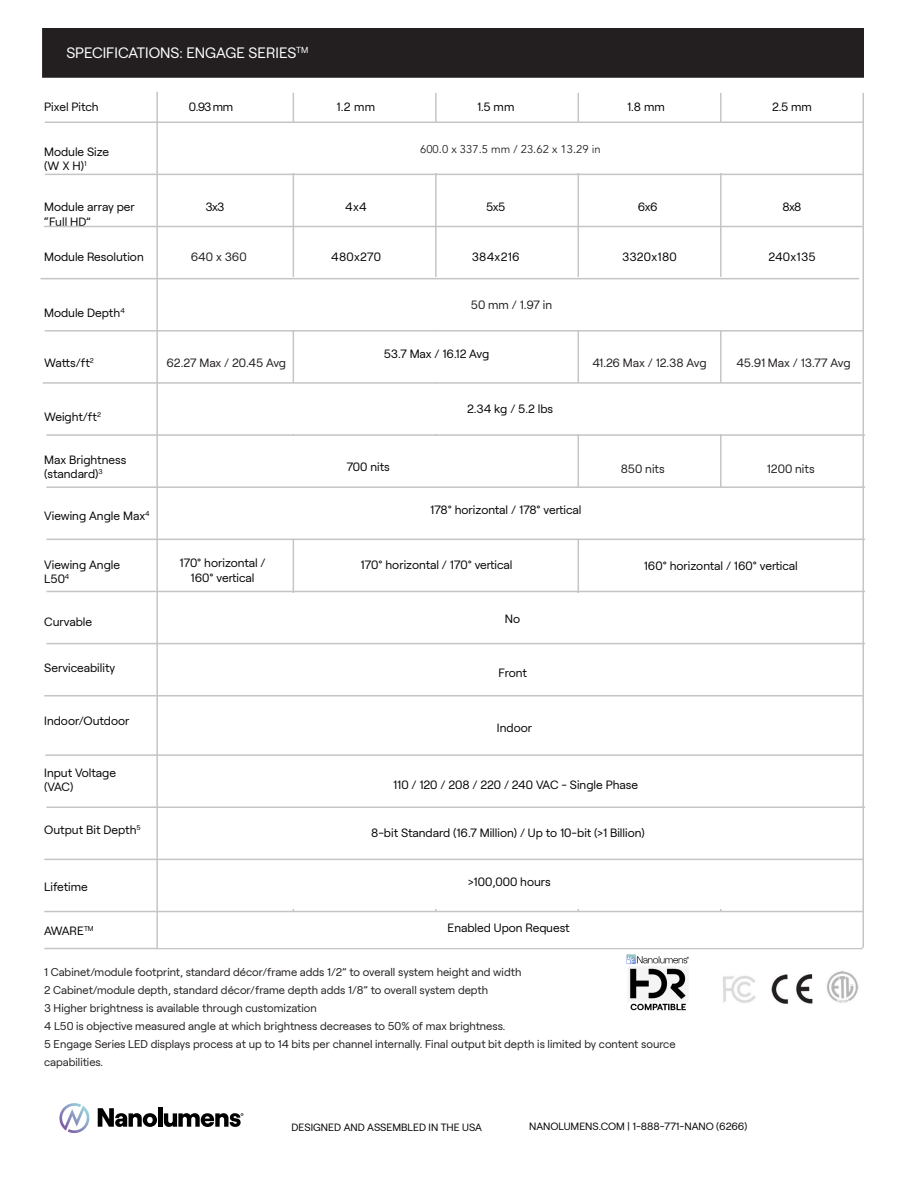
<style>
.page{position:relative;width:918px;height:1188px;background:#fff}
.page>*{position:absolute;margin:0;border:0;box-sizing:border-box;transform-origin:0 0}
.t1{font:15px "Roobert";color:#fff}
.t2{font:12px/14.4px "Roobert";color:#040503}
.body-text{font:12px "Roobert";color:#231f20}
.t3{font:12px "Roobert";letter-spacing:.025em;color:#040503}
.t4{font:11.25px/18px "Roobert";color:#231f20}
.body-text-2{font:11.25px "Avenir";color:#231f20}
.t5{font:10.5px "Roobert";color:#040503}
</style>
<div class="page">
<svg style="left:98px;top:1108px;width:59px;height:19px"></svg>
<div style="left:158px;top:1107px;width:5px;height:20px;background:#000"></div>
<svg style="left:164px;top:1113px;width:80px;height:14px"></svg>
<svg style="left:59px;top:1103px;width:31px;height:31px"></svg>
<div style="left:43px;top:29px;width:820px;height:48px;background:#231f20"></div>
<div style="left:42px;top:28px;width:822px;height:50px;border:2px solid #231f20"></div>
<hr style="left:720px;top:93px;width:2px;height:819px;background:#c5c5c5">
<hr style="left:578px;top:93px;width:1px;height:819px;background:#c5c5c5">
<hr style="left:435px;top:93px;width:2px;height:819px;background:#c5c5c5">
<hr style="left:293px;top:93px;width:1px;height:819px;background:#c5c5c5">
<div style="left:161px;top:384px;width:699px;height:50px;background:#fff"></div>
<div style="left:157px;top:123px;width:706px;height:49px;background:#fff"></div>
<div style="left:298px;top:332px;width:277px;height:50px;background:#fff"></div>
<div style="left:162px;top:436px;width:412px;height:58px;background:#fff"></div>
<div style="left:155px;top:488px;width:702px;height:51px;background:#fff"></div>
<div style="left:298px;top:539px;width:277px;height:56px;background:#fff"></div>
<div style="left:163px;top:593px;width:699px;height:50px;background:#fff"></div>
<div style="left:163px;top:644px;width:699px;height:52px;background:#fff"></div>
<div style="left:166px;top:696px;width:697px;height:60px;background:#fff"></div>
<div style="left:168px;top:756px;width:695px;height:61px;background:#fff"></div>
<div style="left:160px;top:810px;width:696px;height:50px;background:#fff"></div>
<div style="left:163px;top:859px;width:693px;height:50px;background:#fff"></div>
<img style="left:723px;top:971px;width:136px;height:33px">
<img style="left:626px;top:954px;width:62px;height:57px">
<hr style="left:46px;top:643px;width:819px;height:1px;background:#c5c5c5">
<hr style="left:44px;top:695px;width:819px;height:1px;background:#c5c5c5">
<hr style="left:45px;top:754px;width:819px;height:2px;background:#c5c5c5">
<hr style="left:46px;top:591px;width:819px;height:1px;background:#c5c5c5">
<hr style="left:44px;top:859px;width:819px;height:1px;background:#c5c5c5">
<hr style="left:46px;top:806px;width:819px;height:2px;background:#c5c5c5">
<hr style="left:44px;top:948px;width:819px;height:1px;background:#c5c5c5">
<hr style="left:45px;top:122px;width:818px;height:1px;background:#c5c5c5">
<hr style="left:44px;top:226px;width:818px;height:1px;background:#c5c5c5">
<hr style="left:45px;top:330px;width:818px;height:2px;background:#c5c5c5">
<hr style="left:43px;top:382px;width:818px;height:2px;background:#c5c5c5">
<hr style="left:46px;top:434px;width:819px;height:2px;background:#c5c5c5">
<hr style="left:46px;top:486px;width:819px;height:2px;background:#c5c5c5">
<hr style="left:45px;top:174px;width:818px;height:1px;background:#c5c5c5">
<hr style="left:40px;top:278px;width:819px;height:1px;background:#c5c5c5">
<hr style="left:46px;top:539px;width:819px;height:1px;background:#c5c5c5">
<hr style="left:156px;top:92px;width:2px;height:857px;background:#c5c5c5">
<hr style="left:44px;top:911px;width:819px;height:1px;background:#c5c5c5">
<hr style="left:862px;top:93px;width:2px;height:855px;background:#c5c5c5">
<p class="t1" style="left:66px;top:41px;width:244px">SPECIFICATIONS: ENGAGE SERIES<sup>TM</sup></p>
<p class="t2" style="left:44px;top:98px;width:56px">Pixel Pitch</p>
<p class="t2" style="left:44px;top:143px;width:67px">Module Size (W X H)<sup>1</sup></p>
<p class="t2" style="left:44px;top:199px;width:92px">Module array per “Full HD”</p>
<p class="t2" style="left:44px;top:248px;width:101px">Module Resolution</p>
<p class="t2" style="left:44px;top:305px;width:82px">Module Depth<sup>4</sup></p>
<p class="t2" style="left:44px;top:355px;width:51px">Watts/ft<sup>2</sup></p>
<p class="t2" style="left:44px;top:408px;width:58px">Weight/ft<sup>2</sup></p>
<p class="t2" style="left:44px;top:452px;width:84px">Max Brightness (standard)<sup>3</sup></p>
<p class="t2" style="left:44px;top:508px;width:107px">Viewing Angle Max<sup>4</sup></p>
<p class="t2" style="left:44px;top:556px;width:78px">Viewing Angle<br>L50<sup>4</sup></p>
<p class="t2" style="left:44px;top:614px;width:49px">Curvable</p>
<p class="t2" style="left:44px;top:659px;width:73px">Serviceability</p>
<p class="t2" style="left:44px;top:713px;width:87px">Indoor/Outdoor</p>
<p class="t2" style="left:44px;top:764px;width:73px">Input Voltage (VAC)</p>
<p class="t2" style="left:44px;top:822px;width:98px">Output Bit Depth<sup>5</sup></p>
<p class="t2" style="left:44px;top:878px;width:45px">Lifetime</p>
<p class="t2" style="left:44px;top:923px;width:51px">AWARE<sup>TM</sup></p>
<p class="t2" style="left:189px;top:98px;width:46px">0.93 mm</p>
<p class="t2" style="left:336px;top:98px;width:40px">1.2 mm</p>
<p class="t2" style="left:477px;top:98px;width:39px">1.5 mm</p>
<p class="t2" style="left:627px;top:98px;width:39px">1.8 mm</p>
<p class="t2" style="left:772px;top:98px;width:42px">2.5 mm</p>
<p class="body-text-2" style="left:420px;top:143px;width:182px">600.0 x 337.5 mm / 23.62 x 13.29 in</p>
<p class="t2" style="left:205px;top:199px;width:20px">3x3</p>
<p class="t2" style="left:345px;top:199px;width:23px">4x4</p>
<p class="t2" style="left:486px;top:199px;width:20px">5x5</p>
<p class="t2" style="left:638px;top:199px;width:21px">6x6</p>
<p class="t2" style="left:782px;top:199px;width:21px">8x8</p>
<p class="body-text" style="left:191px;top:248px;width:57px">640 x 360</p>
<p class="t3" style="left:331px;top:248px;width:52px">480x270</p>
<p class="t3" style="left:472px;top:248px;width:49px">384x216</p>
<p class="t3" style="left:622px;top:248px;width:56px">3320x180</p>
<p class="t3" style="left:768px;top:248px;width:49px">240x135</p>
<p class="body-text" style="left:471px;top:296px;width:83px">50 mm / 1.97 in</p>
<p class="t2" style="left:384px;top:345px;width:107px">53.7 Max / 16.12 Avg</p>
<p class="body-text" style="left:167px;top:354px;width:121px">62.27 Max / 20.45 Avg</p>
<p class="body-text" style="left:592px;top:354px;width:116px">41.26 Max / 12.38 Avg</p>
<p class="body-text" style="left:736px;top:354px;width:116px">45.91 Max / 13.77 Avg</p>
<p class="t2" style="left:179px;top:555px;width:88px;text-align:center">170° horizontal /<br>160° vertical</p>
<p class="t2" style="left:346px;top:458px;width:45px">700 nits</p>
<p class="t2" style="left:467px;top:401px;width:87px">2.34 kg / 5.2 lbs</p>
<p class="t2" style="left:430px;top:502px;width:153px">178° horizontal / 178° vertical</p>
<p class="t2" style="left:361px;top:557px;width:154px">170° horizontal / 170° vertical</p>
<p class="t2" style="left:505px;top:611px;width:17px">No</p>
<p class="t2" style="left:499px;top:665px;width:30px">Front</p>
<p class="t2" style="left:497px;top:719px;width:37px">Indoor</p>
<p class="body-text" style="left:621px;top:459px;width:46px">850 nits</p>
<p class="body-text" style="left:767px;top:459px;width:49px">1200 nits</p>
<p class="t2" style="left:644px;top:557px;width:156px">160° horizontal / 160° vertical</p>
<p class="t2" style="left:393px;top:776px;width:246px">110 / 120 / 208 / 220 / 240 VAC - Single Phase</p>
<p class="t2" style="left:371px;top:825px;width:275px">8-bit Standard (16.7 Million) / Up to 10-bit (&gt;1 Billion)</p>
<p class="t2" style="left:468px;top:874px;width:84px">&gt;100,000 hours</p>
<p class="t2" style="left:448px;top:920px;width:124px">Enabled Upon Request</p>
<p class="t4" style="left:44px;top:962px;width:479px">1 Cabinet/module footprint, standard décor/frame adds 1/2” to overall system height and width<br>2 Cabinet/module depth, standard décor/frame depth adds 1/8” to overall system depth</p>
<p class="t4" style="left:44px;top:998px;width:463px">3 Higher brightness is available through customization<br>4 L50 is objective measured angle at which brightness decreases to 50% of max brightness.</p>
<p class="t4" style="left:44px;top:1034px;width:633px">5 Engage Series LED displays process at up to 14 bits per channel internally. Final output bit depth is limited by content source capabilities.</p>
<p class="t5" style="left:292px;top:1119px;width:192px">DESIGNED AND ASSEMBLED IN THE USA</p>
<p class="t5" style="left:529px;top:1119px;width:220px">NANOLUMENS.COM | 1-888-771-NANO (6266)</p>
</div>
